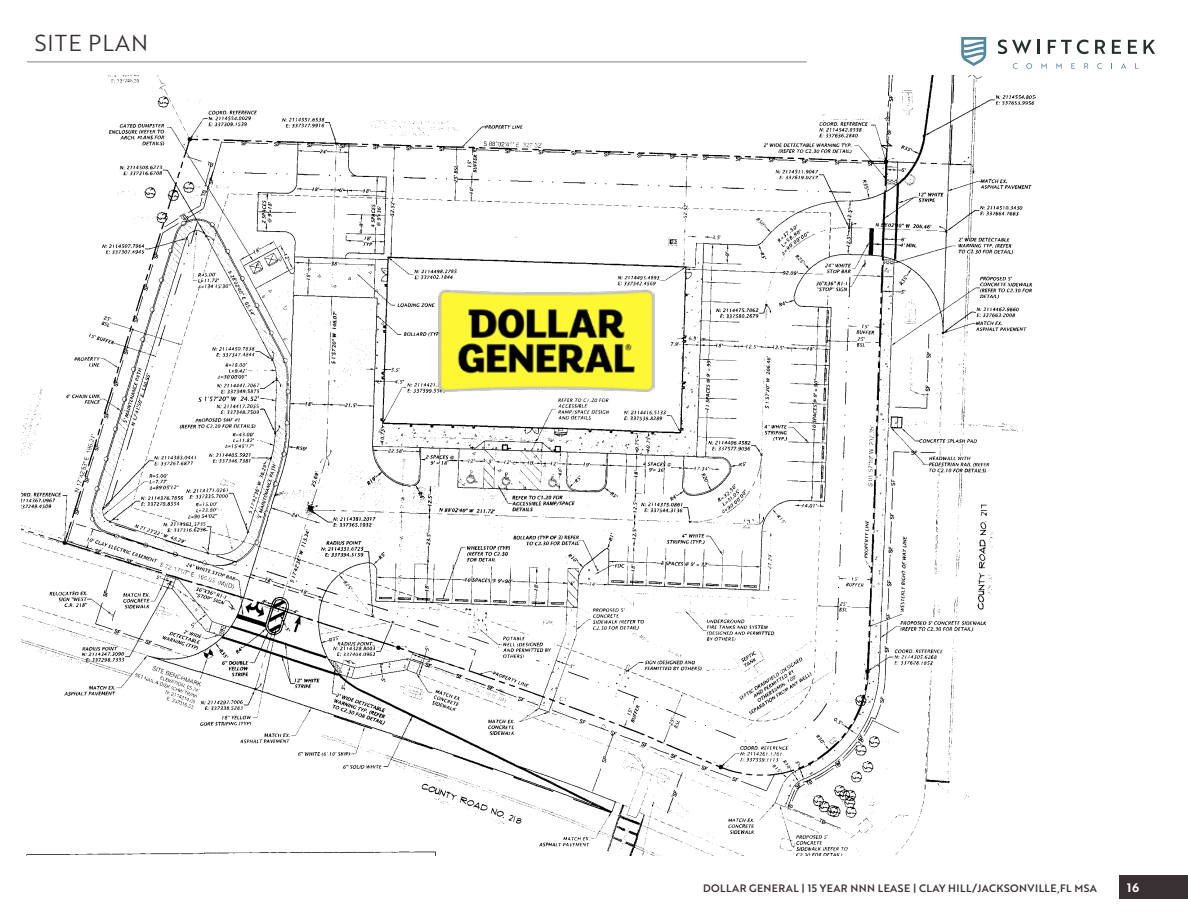
<style>
.page{position:relative;width:1188px;height:918px;background:#fff}
.page>*{position:absolute;margin:0;border:0;box-sizing:border-box;transform-origin:0 0}
.t1{font:22.5px "Brother 1816 Book";letter-spacing:.05em;color:#383033}
.t2{font:12px "Brother 1816 Bold";color:#fff}
.t3{font:10.5px "Brother 1816 Medium";letter-spacing:.04em;color:#383033}
</style>
<div class="page">
<div style="left:1120px;top:875px;width:68px;height:24px;background:#383033"></div>
<hr style="left:27px;top:61px;width:780px;height:2px;background:#ababab">
<svg style="left:1121px;top:63px;width:5px;height:6px"></svg>
<svg style="left:998px;top:40px;width:33px;height:14px"></svg>
<svg style="left:1038px;top:40px;width:2px;height:14px"></svg>
<svg style="left:1048px;top:40px;width:40px;height:14px"></svg>
<svg style="left:1095px;top:40px;width:10px;height:14px"></svg>
<svg style="left:1112px;top:40px;width:9px;height:14px"></svg>
<svg style="left:1128px;top:40px;width:9px;height:14px"></svg>
<svg style="left:1144px;top:40px;width:11px;height:14px"></svg>
<svg style="left:961px;top:37px;width:25px;height:29px"></svg>
<svg style="left:1013px;top:63px;width:4px;height:6px"></svg>
<svg style="left:1026px;top:63px;width:6px;height:6px"></svg>
<svg style="left:1041px;top:63px;width:6px;height:6px"></svg>
<svg style="left:1056px;top:63px;width:6px;height:6px"></svg>
<svg style="left:1071px;top:63px;width:4px;height:6px"></svg>
<svg style="left:1084px;top:63px;width:4px;height:6px"></svg>
<svg style="left:1097px;top:63px;width:5px;height:6px"></svg>
<img style="left:22px;top:75px;width:1014px;height:780px">
<img style="left:438px;top:289px;width:217px;height:103px">
<h1 class="t1" style="left:35px;top:26px;width:115px">SITE PLAN</h1>
<p class="t3" style="left:703px;top:880px;width:395px">DOLLAR GENERAL | 15 YEAR NNN LEASE | CLAY HILL/JACKSONVILLE,FL MSA</p>
<p class="t2" style="left:1127px;top:879px;width:14px">16</p>
</div>
